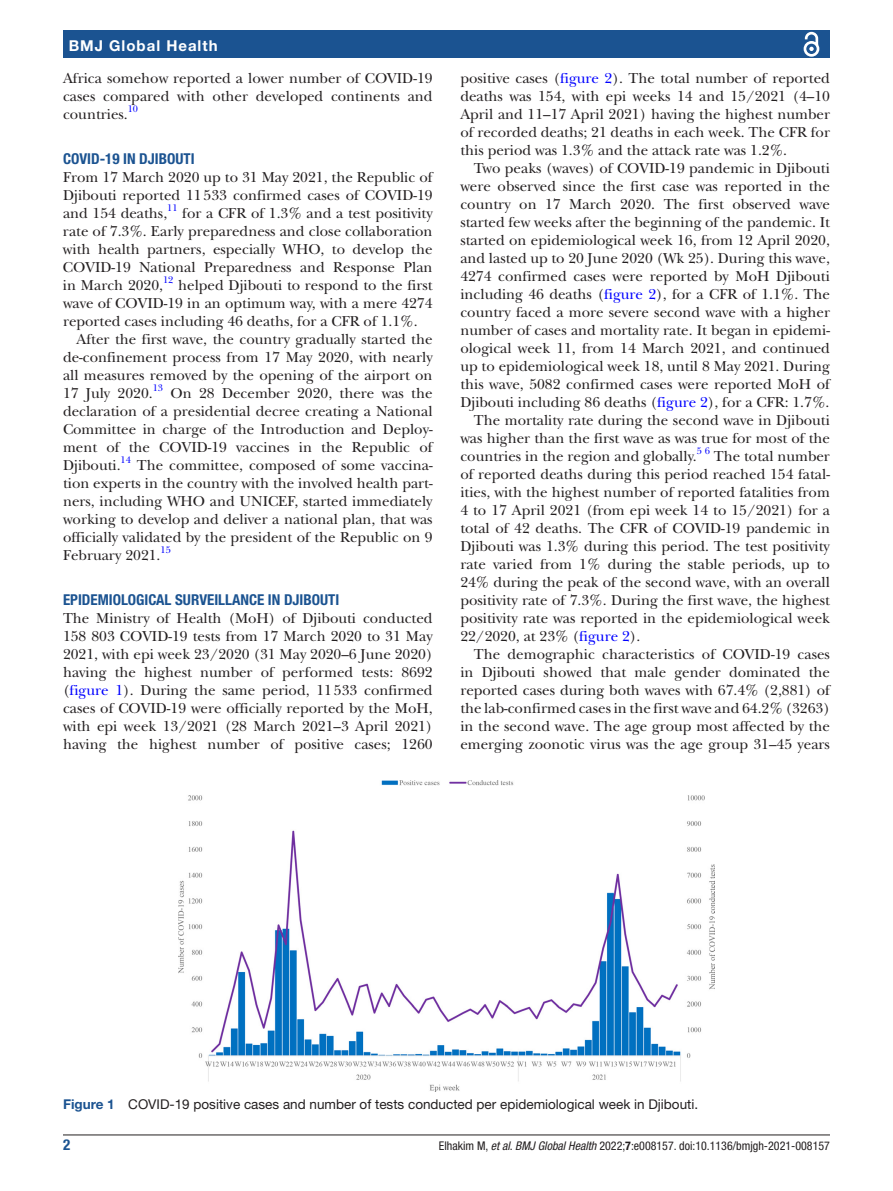
<style>
.page{position:relative;width:893px;height:1191px;background:#fff}
.page>*{position:absolute;margin:0;border:0;box-sizing:border-box;transform-origin:0 0}
.t1{font:15px/18px "New Baskerville";color:#231f20;text-align:justify}
.t2{font:700 condensed 15px "Helvetica Neue LT Std";color:#1b5391}
.t3{font:700 15px "Helvetica Neue LT Std";letter-spacing:.065em;color:#fff}
.t4{font:13.5px "Helvetica Neue LT Std";color:#231f20}
.t5{font:condensed 12px "Helvetica Neue LT Std";color:#231f20}
.t6{font:9.9px "New Baskerville";color:#00f}
.s1{color:#00f}
.s2{font-weight:700;color:#1b5391}
.s3{font-style:italic}
.s4{font-weight:700}
</style>
<div class="page">
<hr style="left:63px;top:1134px;width:767px;height:1px;background:#231f20">
<div style="left:63px;top:31px;width:767px;height:27px;background:#1b5391"></div>
<svg style="left:803px;top:31px;width:17px;height:26px"></svg>
<img style="left:178px;top:781px;width:537px;height:310px">
<p class="t3" style="left:69px;top:36px;width:150px">BMJ Global Health</p>
<p class="t1" style="left:63px;top:69px;width:371px">Africa somehow reported a lower number of COVID-19 cases compared with other developed continents and countries.</p>
<p class="t6" style="left:128px;top:103px;width:12px">10</p>
<p class="t2" style="left:63px;top:150px;width:133px">COVID-19 IN DJIBOUTI</p>
<p class="t1" style="left:63px;top:168px;width:371px">From 17 March 2020 up to 31 May 2021, the Republic of Djibouti reported 11533 confirmed cases of COVID-19 and 154 deaths,</p>
<p class="t6" style="left:167px;top:202px;width:12px">11</p>
<p class="t1" style="left:63px;top:204px;width:371px;text-indent:119px">for a CFR of 1.3% and a test positivity rate of 7.3%. Early preparedness and close collaboration with health partners, especially WHO, to develop the COVID-19 National Preparedness and Response Plan in March 2020,</p>
<p class="t6" style="left:163px;top:274px;width:12px">12</p>
<p class="t1" style="left:63px;top:276px;width:371px;text-indent:115px">helped Djibouti to respond to the first wave of COVID-19 in an optimum way, with a mere 4274 reported cases including 46 deaths, for a CFR of 1.1%.</p>
<p class="t1" style="left:63px;top:330px;width:371px;text-indent:14px">After the first wave, the country gradually started the de-confinement process from 17 May 2020, with nearly all measures removed by the opening of the airport on 17 July 2020.</p>
<p class="t6" style="left:153px;top:382px;width:12px">13</p>
<p class="t1" style="left:63px;top:384px;width:371px;text-indent:107px">On 28 December 2020, there was the declaration of a presidential decree creating a National Committee in charge of the Introduction and Deploy&shy;ment of the COVID-19 vaccines in the Republic of Djibouti.<sup>14</sup> The committee, composed of some vaccina&shy;tion experts in the country with the involved health part&shy;ners, including WHO and UNICEF, started immediately working to develop and deliver a national plan, that was officially validated by the president of the Republic on 9<br>February 2021.</p>
<p class="t6" style="left:160px;top:544px;width:12px">15</p>
<p class="t2" style="left:63px;top:591px;width:278px">EPIDEMIOLOGICAL SURVEILLANCE IN DJIBOUTI</p>
<p class="t1" style="left:63px;top:609px;width:371px">The Ministry of Health (MoH) of Djibouti conducted 158 803 COVID-19 tests from 17 March 2020 to 31 May 2021, with epi week 23/2020 (31 May 2020–6 June 2020) having the highest number of performed tests: 8692 (<span class="s1">figure 1</span>). During the same period, 11533 confirmed cases of COVID-19 were officially reported by the MoH, with epi week 13/2021 (28 March 2021–3 April 2021) having the highest number of positive cases; 1260</p>
<p class="t1" style="left:460px;top:69px;width:371px">positive cases (<span class="s1">figure 2</span>). The total number of reported deaths was 154, with epi weeks 14 and 15/2021 (4–10<br>April and 11–17 April 2021) having the highest number of recorded deaths; 21 deaths in each week. The CFR for this period was 1.3% and the attack rate was 1.2%.</p>
<p class="t1" style="left:474px;top:159px;width:358px">Two peaks (waves) of COVID-19 pandemic in Djibouti</p>
<p class="t1" style="left:460px;top:177px;width:371px">were observed since the first case was reported in the</p>
<p class="t1" style="left:460px;top:195px;width:371px">country on 17 March 2020. The first observed wave</p>
<p class="t1" style="left:460px;top:213px;width:371px">started few weeks after the beginning of the pandemic. It</p>
<p class="t1" style="left:460px;top:231px;width:371px">started on epidemiological week 16, from 12 April 2020,</p>
<p class="t1" style="left:460px;top:249px;width:371px">and lasted up to 20 June 2020 (Wk 25). During this wave,</p>
<p class="t1" style="left:460px;top:267px;width:371px">4274 confirmed cases were reported by MoH Djibouti</p>
<p class="t1" style="left:460px;top:285px;width:371px">including 46 deaths (<span class="s1">figure 2</span>), for a CFR of 1.1%. The</p>
<p class="t1" style="left:460px;top:303px;width:371px">country faced a more severe second wave with a higher</p>
<p class="t1" style="left:460px;top:321px;width:371px">number of cases and mortality rate. It began in epidemi-</p>
<p class="t1" style="left:460px;top:339px;width:371px">ological week 11, from 14 March 2021, and continued</p>
<p class="t1" style="left:460px;top:357px;width:371px">up to epidemiological week 18, until 8 May 2021. During</p>
<p class="t1" style="left:460px;top:375px;width:371px">this wave, 5082 confirmed cases were reported MoH of</p>
<p class="t1" style="left:460px;top:393px;width:370px">Djibouti including 86 deaths (<span class="s1">figure 2</span>), for a CFR: 1.7%.</p>
<p class="t1" style="left:474px;top:411px;width:358px">The mortality rate during the second wave in Djibouti</p>
<p class="t1" style="left:460px;top:429px;width:371px">was higher than the first wave as was true for most of the</p>
<p class="t1" style="left:460px;top:447px;width:238px">countries in the region and globally.</p>
<p class="t6" style="left:697px;top:445px;width:14px">5 6</p>
<p class="t1" style="left:460px;top:447px;width:371px;text-indent:253px">The total number of reported deaths during this period reached 154 fatal&shy;ities, with the highest number of reported fatalities from 4 to 17 April 2021 (from epi week 14 to 15/2021) for a total of 42 deaths. The CFR of COVID-19 pandemic in Djibouti was 1.3% during this period. The test positivity rate varied from 1% during the stable periods, up to 24% during the peak of the second wave, with an overall positivity rate of 7.3%. During the first wave, the highest positivity rate was reported in the epidemiological week 22/2020, at 23% (<span class="s1">figure 2</span>).</p>
<p class="t1" style="left:460px;top:645px;width:371px;text-indent:14px">The demographic characteristics of COVID-19 cases in Djibouti showed that male gender dominated the reported cases during both waves with 67.4% (2,881) of the lab-confirmed cases in the first wave and 64.2% (3263) in the second wave. The age group most affected by the emerging zoonotic virus was the age group 31–45 years</p>
<p class="t4" style="left:63px;top:1096px;width:637px"><span class="s2">Figure 1</span> COVID-19 positive cases and number of tests conducted per epidemiological week in Djibouti.</p>
<p class="t2" style="left:63px;top:1135px;width:9px">2</p>
<p class="t5" style="left:439px;top:1138px;width:393px">Elhakim M, <span class="s3">et al</span>. <span class="s3">BMJ Global Health</span> 2022;<span class="s4">7</span>:e008157. doi:10.1136/bmjgh-2021-008157</p>
</div>
